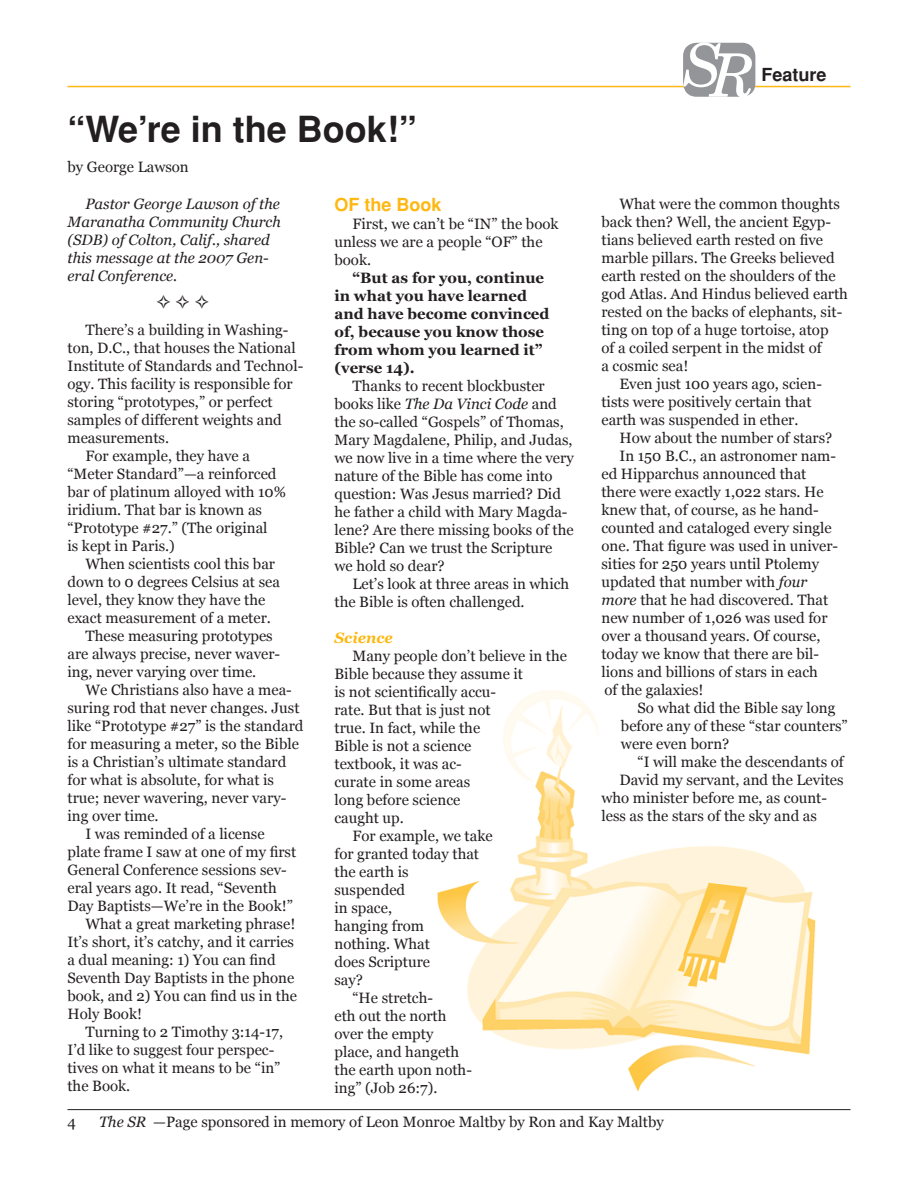
<style>
.page{position:relative;width:918px;height:1188px;background:#fff}
.page>*{position:absolute;margin:0;border:0;box-sizing:border-box;transform-origin:0 0}
.t1{font:italic 60px "New Century Schlbk";color:#fff}
.t2{font:60px "New Century Schlbk";color:#fff}
.t3{font:700 36px "Helvetica";color:#231f20}
.t4{font:700 18px "Helvetica";color:#fdb813}
.t5{font:700 18px "Helvetica";color:#231f20}
.t6{font:15px/18px "Georgia";color:#231f20}
.t7{font:italic 15px/18px "Georgia";color:#231f20}
.t8{font:700 15px/18px "Georgia";color:#231f20}
.t9{font:italic 700 15px "Georgia";color:#fdb813}
.s1{font-style:italic}
</style>
<div class="page">
<hr style="left:68px;top:1109px;width:782px;height:1px;background:#231f20">
<img style="left:437px;top:691px;width:378px;height:400px">
<hr style="left:68px;top:86px;width:782px;height:1px;background:#fdb813">
<div style="left:683px;top:43px;width:72px;height:54px;background:#939598;border-radius:14px"></div>
<h2 class="t3" style="left:68px;top:109px;width:351px">“We’re in the Book!”</h2>
<p class="t6" style="left:68px;top:158px;width:123px">by George Lawson</p>
<p class="t7" style="left:68px;top:194px;width:215px;text-indent:18px">Pastor George Lawson of the<br>Maranatha Community Church (SDB) of Colton, Calif., shared this message at the 2007 Gen&shy;eral Conference.</p>
<p class="t6" style="left:86px;top:320px;width:204px">There’s a building in Washing-</p>
<p class="t6" style="left:68px;top:338px;width:230px">ton, D.C., that houses the National</p>
<p class="t6" style="left:68px;top:356px;width:237px">Institute of Standards and Technol-</p>
<p class="t6" style="left:68px;top:374px;width:227px">ogy. This facility is responsible for</p>
<p class="t6" style="left:68px;top:392px;width:207px">storing “prototypes,” or perfect</p>
<p class="t6" style="left:68px;top:410px;width:216px">samples of different weights and</p>
<p class="t6" style="left:68px;top:428px;width:103px">measurements.</p>
<p class="t6" style="left:86px;top:446px;width:166px">For example, they have a</p>
<p class="t6" style="left:68px;top:464px;width:211px">“Meter Standard”—a reinforced</p>
<p class="t6" style="left:68px;top:482px;width:220px">bar of platinum alloyed with 10%</p>
<p class="t6" style="left:68px;top:500px;width:196px">iridium. That bar is known as</p>
<p class="t6" style="left:68px;top:518px;width:202px">“Prototype #27.” (The original</p>
<p class="t6" style="left:68px;top:536px;width:109px">is kept in Paris.)</p>
<p class="t6" style="left:86px;top:554px;width:191px">When scientists cool this bar</p>
<p class="t6" style="left:68px;top:572px;width:214px">down to 0 degrees Celsius at sea</p>
<p class="t6" style="left:68px;top:590px;width:199px">level, they know they have the</p>
<p class="t6" style="left:68px;top:608px;width:205px">exact measurement of a meter.</p>
<p class="t6" style="left:86px;top:626px;width:189px">These measuring prototypes</p>
<p class="t6" style="left:68px;top:644px;width:214px">are always precise, never waver-</p>
<p class="t6" style="left:68px;top:662px;width:190px">ing, never varying over time.</p>
<p class="t6" style="left:86px;top:680px;width:208px">We Christians also have a mea-</p>
<p class="t6" style="left:68px;top:698px;width:234px">suring rod that never changes. Just</p>
<p class="t6" style="left:68px;top:716px;width:237px">like “Prototype #27” is the standard</p>
<p class="t6" style="left:68px;top:734px;width:233px">for measuring a meter, so the Bible</p>
<p class="t6" style="left:68px;top:752px;width:220px">is a Christian’s ultimate standard</p>
<p class="t6" style="left:68px;top:770px;width:208px">for what is absolute, for what is</p>
<p class="t6" style="left:68px;top:788px;width:220px">true; never wavering, never vary-</p>
<p class="t6" style="left:68px;top:806px;width:93px">ing over time.</p>
<p class="t6" style="left:86px;top:824px;width:181px">I was reminded of a license</p>
<p class="t6" style="left:68px;top:842px;width:230px">plate frame I saw at one of my first</p>
<p class="t6" style="left:67px;top:860px;width:221px">General Conference sessions sev-</p>
<p class="t6" style="left:67px;top:878px;width:211px">eral years ago. It read, “Seventh</p>
<p class="t6" style="left:67px;top:896px;width:227px">Day Baptists—We’re in the Book!”</p>
<p class="t6" style="left:85px;top:914px;width:211px">What a great marketing phrase!</p>
<p class="t6" style="left:67px;top:932px;width:228px">It’s short, it’s catchy, and it carries</p>
<p class="t6" style="left:67px;top:950px;width:210px">a dual meaning: 1) You can find</p>
<p class="t6" style="left:67px;top:968px;width:228px">Seventh Day Baptists in the phone</p>
<p class="t6" style="left:67px;top:986px;width:231px">book, and 2) You can find us in the</p>
<p class="t6" style="left:67px;top:1004px;width:76px">Holy Book!</p>
<p class="t6" style="left:85px;top:1022px;width:199px">Turning to 2 Timothy 3:14-17,</p>
<p class="t6" style="left:67px;top:1040px;width:208px">I’d like to suggest four perspec-</p>
<p class="t6" style="left:67px;top:1058px;width:214px">tives on what it means to be “in”</p>
<p class="t6" style="left:67px;top:1076px;width:64px">the Book.</p>
<p class="t4" style="left:334px;top:194px;width:109px">OF the Book</p>
<p class="t6" style="left:334px;top:215px;width:226px;text-indent:18px">First, we can’t be “IN” the book unless we are a people “OF” the book.</p>
<p class="t8" style="left:334px;top:269px;width:216px;text-indent:18px">“But as for you, continue in what you have learned and have become convinced of, because you know those from whom you learned it” (verse 14).</p>
<p class="t6" style="left:334px;top:377px;width:241px;text-indent:18px">Thanks to recent blockbuster books like <span class="s1">The Da Vinci Code</span> and the so-called “Gospels” of Thomas,<br>Mary Magdalene, Philip, and Judas, we now live in a time where the very nature of the Bible has come into question: Was Jesus married? Did he father a child with Mary Magda&shy;lene? Are there missing books of the<br>Bible? Can we trust the Scripture we hold so dear?</p>
<p class="t6" style="left:334px;top:575px;width:236px;text-indent:18px">Let’s look at three areas in which the Bible is often challenged.</p>
<p class="t9" style="left:334px;top:630px;width:60px">Science</p>
<p class="t6" style="left:352px;top:647px;width:216px">Many people don’t believe in the</p>
<p class="t6" style="left:334px;top:665px;width:190px">Bible because they assume it</p>
<p class="t6" style="left:334px;top:683px;width:163px">is not scientifically accu-</p>
<p class="t6" style="left:334px;top:701px;width:158px">rate. But that is just not</p>
<p class="t6" style="left:334px;top:719px;width:147px">true. In fact, while the</p>
<p class="t6" style="left:334px;top:737px;width:139px">Bible is not a science</p>
<p class="t6" style="left:334px;top:755px;width:129px">textbook, it was ac-</p>
<p class="t6" style="left:334px;top:773px;width:137px">curate in some areas</p>
<p class="t6" style="left:334px;top:791px;width:127px">long before science</p>
<p class="t6" style="left:334px;top:809px;width:71px">caught up.</p>
<p class="t6" style="left:352px;top:827px;width:142px">For example, we take</p>
<p class="t6" style="left:334px;top:845px;width:146px">for granted today that</p>
<p class="t6" style="left:334px;top:863px;width:76px">the earth is</p>
<p class="t6" style="left:334px;top:881px;width:72px">suspended</p>
<p class="t6" style="left:334px;top:899px;width:59px">in space,</p>
<p class="t6" style="left:334px;top:917px;width:91px">hanging from</p>
<p class="t6" style="left:334px;top:935px;width:97px">nothing. What</p>
<p class="t6" style="left:334px;top:953px;width:97px">does Scripture</p>
<p class="t6" style="left:334px;top:971px;width:30px">say?</p>
<p class="t6" style="left:352px;top:989px;width:82px">“He stretch-</p>
<p class="t6" style="left:334px;top:1007px;width:114px">eth out the north</p>
<p class="t6" style="left:334px;top:1025px;width:100px">over the empty</p>
<p class="t6" style="left:334px;top:1043px;width:126px">place, and hangeth</p>
<p class="t6" style="left:334px;top:1061px;width:139px">the earth upon noth-</p>
<p class="t6" style="left:334px;top:1079px;width:104px">ing” (Job 26:7).</p>
<h1 class="t1" style="left:681px;top:34px;width:73px">SR</h1>
<h1 class="t2" style="left:708px;top:59px;width:45px">R</h1>
<p class="t5" style="left:761px;top:64px;width:67px">Feature</p>
<p class="t6" style="left:620px;top:194px;width:222px">What were the common thoughts</p>
<p class="t6" style="left:602px;top:212px;width:231px">back then? Well, the ancient Egyp-</p>
<p class="t6" style="left:602px;top:230px;width:223px">tians believed earth rested on five</p>
<p class="t6" style="left:601px;top:248px;width:235px">marble pillars. The Greeks believed</p>
<p class="t6" style="left:601px;top:266px;width:236px">earth rested on the shoulders of the</p>
<p class="t6" style="left:601px;top:284px;width:248px">god Atlas. And Hindus believed earth</p>
<p class="t6" style="left:601px;top:302px;width:242px">rested on the backs of elephants, sit-</p>
<p class="t6" style="left:601px;top:320px;width:229px">ting on top of a huge tortoise, atop</p>
<p class="t6" style="left:601px;top:338px;width:222px">of a coiled serpent in the midst of</p>
<p class="t6" style="left:601px;top:356px;width:88px">a cosmic sea!</p>
<p class="t6" style="left:619px;top:374px;width:204px">Even just 100 years ago, scien-</p>
<p class="t6" style="left:601px;top:392px;width:212px">tists were positively certain that</p>
<p class="t6" style="left:601px;top:410px;width:198px">earth was suspended in ether.</p>
<p class="t6" style="left:619px;top:428px;width:214px">How about the number of stars?</p>
<p class="t6" style="left:619px;top:446px;width:218px">In 150 B.C., an astronomer nam-</p>
<p class="t6" style="left:601px;top:464px;width:206px">ed Hipparchus announced that</p>
<p class="t6" style="left:601px;top:482px;width:224px">there were exactly 1,022 stars. He</p>
<p class="t6" style="left:601px;top:500px;width:219px">knew that, of course, as he hand-</p>
<p class="t6" style="left:601px;top:518px;width:232px">counted and cataloged every single</p>
<p class="t6" style="left:601px;top:536px;width:238px">one. That figure was used in univer-</p>
<p class="t6" style="left:601px;top:554px;width:219px">sities for 250 years until Ptolemy</p>
<p class="t6" style="left:601px;top:572px;width:207px">updated that number with <span class="s1">four</span></p>
<p class="t6" style="left:601px;top:590px;width:228px"><span class="s1">more</span> that he had discovered. That</p>
<p class="t6" style="left:601px;top:608px;width:228px">new number of 1,026 was used for</p>
<p class="t6" style="left:601px;top:626px;width:221px">over a thousand years. Of course,</p>
<p class="t6" style="left:601px;top:644px;width:219px">today we know that there are bil-</p>
<p class="t6" style="left:601px;top:662px;width:218px">lions and billions of stars in each</p>
<p class="t6" style="left:604px;top:680px;width:101px">of the galaxies!</p>
<p class="t6" style="left:638px;top:698px;width:199px">So what did the Bible say long</p>
<p class="t6" style="left:621px;top:716px;width:228px">before any of these “star counters”</p>
<p class="t6" style="left:621px;top:734px;width:110px">were even born?</p>
<p class="t6" style="left:638px;top:752px;width:208px">“I will make the descendants of</p>
<p class="t6" style="left:619px;top:770px;width:226px">David my servant, and the Levites</p>
<p class="t6" style="left:601px;top:788px;width:227px">who minister before me, as count-</p>
<p class="t6" style="left:601px;top:806px;width:217px">less as the stars of the sky and as</p>
<p class="t6" style="left:68px;top:1112px;width:10px">4</p>
<p class="t7" style="left:99px;top:1112px;width:49px">The SR</p>
<p class="t6" style="left:153px;top:1112px;width:512px">—Page sponsored in memory of Leon Monroe Maltby by Ron and Kay Maltby</p>
</div>
